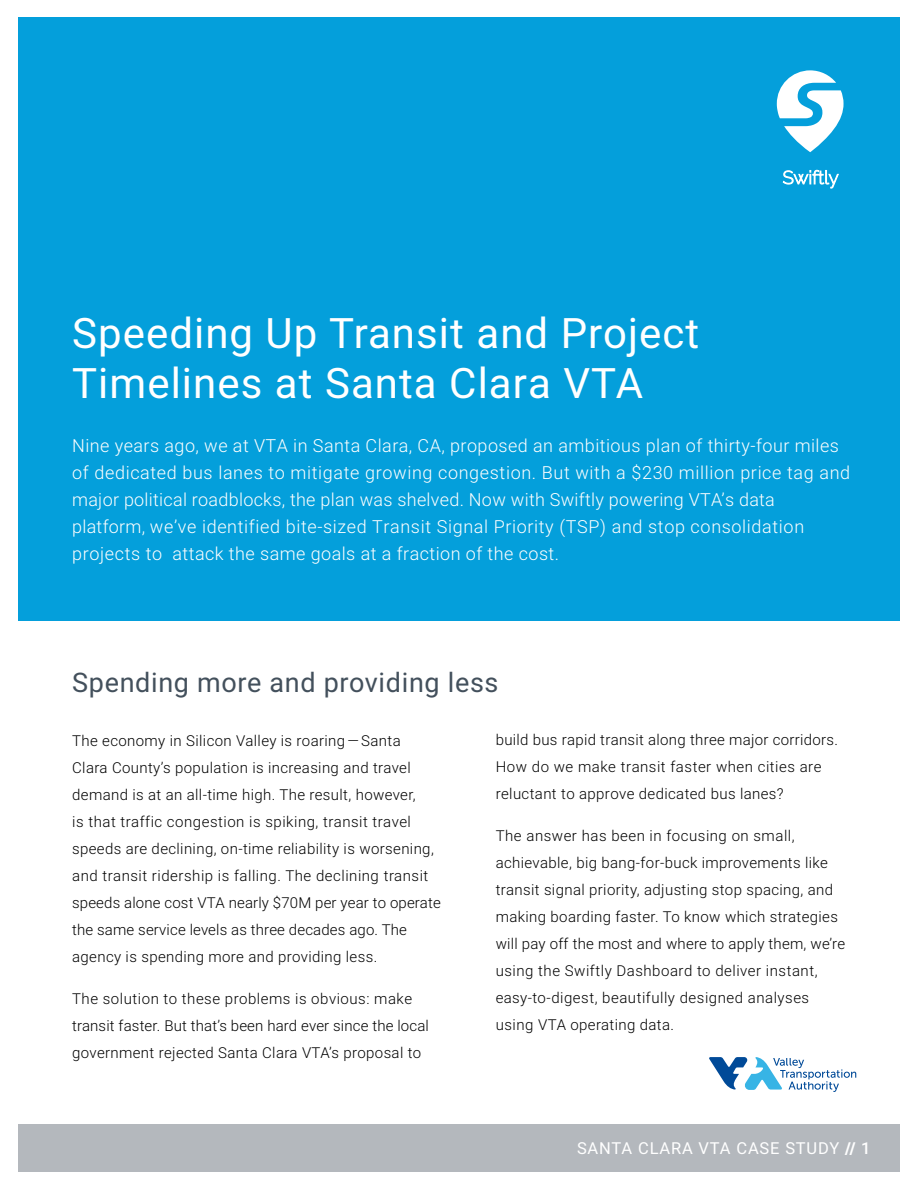
<style>
.page{position:relative;width:918px;height:1188px;background:#fff}
.page>*{position:absolute;margin:0;border:0;box-sizing:border-box;transform-origin:0 0}
.t1{font:42px/50.4px "Roboto";letter-spacing:.025em;color:#fff}
.t2{font:27px "Roboto";letter-spacing:.025em;color:#43505c}
.t3{font:300 18px/27px "Roboto";letter-spacing:.025em;color:#fff}
.t4{font:16.5px "Roboto";letter-spacing:.05em;color:#fff}
.t5{font:300 15px/27px "Roboto";letter-spacing:.025em;color:#000}
.s1{font-weight:900}
.s2{font-weight:500}
</style>
<div class="page">
<div style="left:18px;top:17px;width:882px;height:603px;background:#049fdb"></div>
<div style="left:18px;top:1124px;width:882px;height:47px;background:#b4b8bd"></div>
<svg style="left:777px;top:70px;width:67px;height:82px"></svg>
<svg style="left:783px;top:170px;width:55px;height:18px"></svg>
<svg style="left:709px;top:1057px;width:147px;height:35px"></svg>
<h1 class="t1" style="left:72px;top:306px;width:629px">Speeding Up Transit and Project<br>Timelines at Santa Clara VTA</h1>
<p class="t3" style="left:72px;top:432px;width:780px">Nine years ago, we at VTA in Santa Clara, CA, proposed an ambitious plan of thirty-four miles of dedicated bus lanes to mitigate growing congestion. But with a $230 million price tag and major political roadblocks, the plan was shelved. Now with Swiftly powering VTA’s data platform, we’ve identified bite-sized Transit Signal Priority (TSP) and stop consolidation projects to attack the same goals at a fraction of the cost.</p>
<h2 class="t2" style="left:72px;top:663px;width:428px">Spending more and providing less</h2>
<p class="t5" style="left:72px;top:727px;width:370px">The economy in Silicon Valley is roaring — Santa<br>Clara County’s population is increasing and travel demand is at an all-time high. The result, however,<br>is that traffic congestion is spiking, transit travel speeds are declining, on-time reliability is worsening, and transit ridership is falling. The declining transit speeds alone cost VTA nearly $70M per year to operate the same service levels as three decades ago. The agency is spending more and providing less.</p>
<p class="t5" style="left:72px;top:985px;width:358px">The solution to these problems is obvious: make transit faster. But that’s been hard ever since the local government rejected Santa Clara VTA’s proposal to</p>
<p class="t5" style="left:496px;top:725px;width:344px">build bus rapid transit along three major corridors.<br>How do we make transit faster when cities are reluctant to approve dedicated bus lanes?</p>
<p class="t5" style="left:496px;top:821px;width:351px">The answer has been in focusing on small, achievable, big bang-for-buck improvements like transit signal priority, adjusting stop spacing, and making boarding faster. To know which strategies will pay off the most and where to apply them, we’re using the Swiftly Dashboard to deliver instant, easy-to-digest, beautifully designed analyses using VTA operating data.</p>
<p class="t4" style="left:577px;top:1137px;width:295px">SANTA CLARA VTA CASE STUDY <span class="s1">//</span> <span class="s2">1</span></p>
</div>
